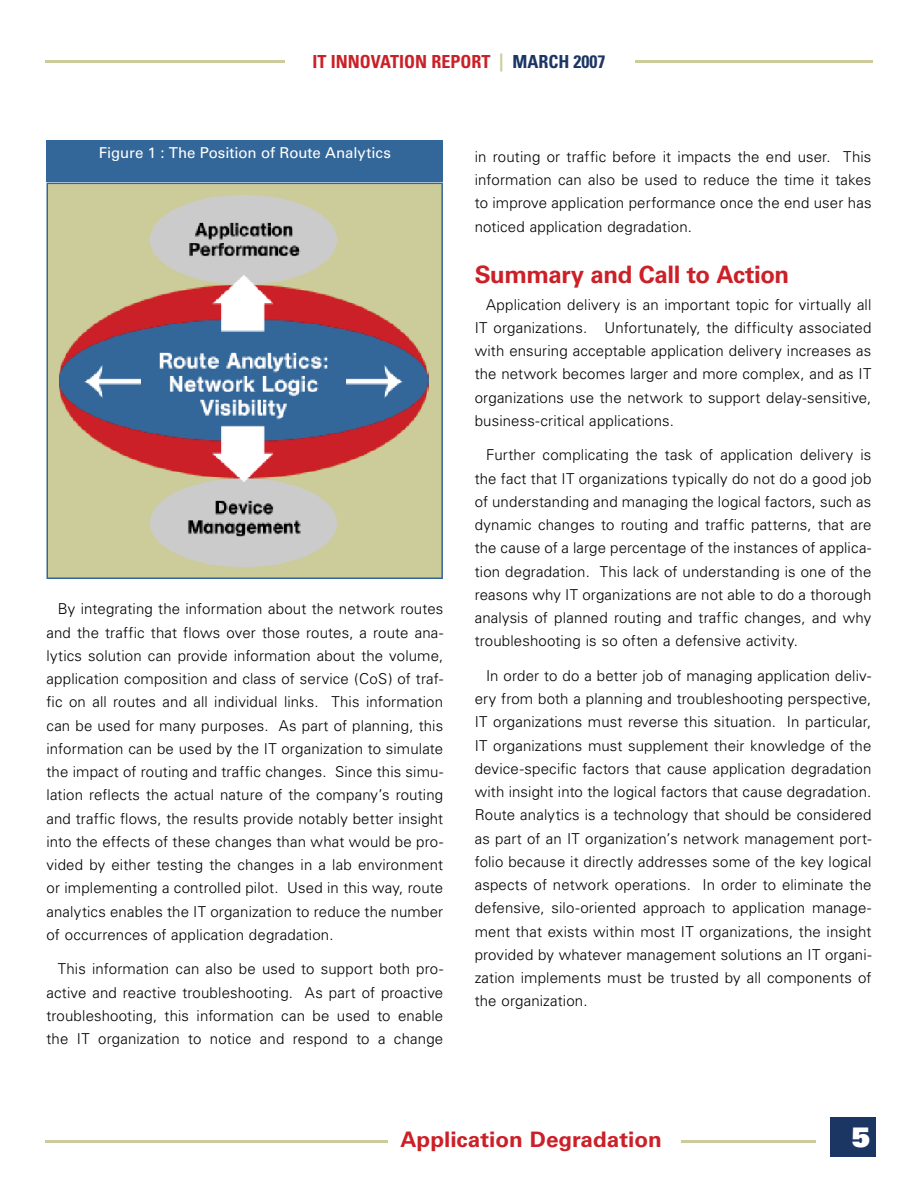
<style>
.page{position:relative;width:918px;height:1188px;background:#fff}
.page>*{position:absolute;margin:0;border:0;box-sizing:border-box;transform-origin:0 0}
.t1{font:900 27px "Univers";color:#fff}
.t2{font:700 24px "Univers";letter-spacing:-.02em;color:#cb2027}
.t3{font:700 21.3px "Univers";color:#cb2027;scale:1.05 1}
.t4{font:700 condensed 18px "Univers";color:#cb2027}
.t5{font:300 15px/23.2px "Univers";letter-spacing:.01em;color:#000;text-align:justify}
.t6{font:15px "Univers";letter-spacing:-.005em;color:#fff}
.s1{color:#cbcc99}
.s2{color:#1c3664}
</style>
<div class="page">
<hr style="left:45px;top:1140px;width:828px;height:2px;background:#cbcc99">
<div style="left:389px;top:1106px;width:282px;height:68px;background:#fff"></div>
<div style="left:816px;top:1112px;width:71px;height:73px;background:#fff"></div>
<div style="left:399px;top:1129px;width:281px;height:28px;background:#fff"></div>
<div style="left:831px;top:1117px;width:45px;height:39px;background:#1c3664"></div>
<hr style="left:45px;top:60px;width:828px;height:3px;background:#cbcc99">
<div style="left:286px;top:29px;width:349px;height:45px;background:#fff"></div>
<div style="left:46px;top:140px;width:397px;height:42px;background:#369"></div>
<svg style="left:46px;top:183px;width:397px;height:396px"></svg>
<p class="t4" style="left:312px;top:51px;width:295px">IT INNOVATION REPORT <span class="s1">|</span> <span class="s2">MARCH 2007</span></p>
<p class="t6" style="left:99px;top:144px;width:294px">Figure 1 : The Position of Route Analytics</p>
<p class="t5" style="left:46px;top:597px;width:398px;text-indent:11px">By integrating the information about the network routes and the traffic that flows over those routes, a route ana&shy;lytics solution can provide information about the volume, application composition and class of service (CoS) of traf&shy;fic on all routes and all individual links. This information can be used for many purposes. As part of planning, this information can be used by the IT organization to simulate the impact of routing and traffic changes. Since this simu&shy;lation reflects the actual nature of the company’s routing and traffic flows, the results provide notably better insight into the effects of these changes than what would be pro&shy;vided by either testing the changes in a lab environment or implementing a controlled pilot. Used in this way, route analytics enables the IT organization to reduce the number of occurrences of application degradation.</p>
<p class="t5" style="left:46px;top:957px;width:398px;text-indent:11px">This information can also be used to support both pro&shy;active and reactive troubleshooting. As part of proactive troubleshooting, this information can be used to enable the IT organization to notice and respond to a change</p>
<p class="t5" style="left:475px;top:145px;width:398px">in routing or traffic before it impacts the end user. This information can also be used to reduce the time it takes to improve application performance once the end user has noticed application degradation.</p>
<h2 class="t2" style="left:475px;top:261px;width:316px">Summary and Call to Action</h2>
<p class="t5" style="left:475px;top:293px;width:398px;text-indent:11px">Application delivery is an important topic for virtually all IT organizations. Unfortunately, the difficulty associated with ensuring acceptable application delivery increases as the network becomes larger and more complex, and as IT organizations use the network to support delay-sensitive, business-critical applications.</p>
<p class="t5" style="left:475px;top:443px;width:398px;text-indent:11px">Further complicating the task of application delivery is the fact that IT organizations typically do not do a good job of understanding and managing the logical factors, such as dynamic changes to routing and traffic patterns, that are the cause of a large percentage of the instances of applica&shy;tion degradation. This lack of understanding is one of the reasons why IT organizations are not able to do a thorough analysis of planned routing and traffic changes, and why troubleshooting is so often a defensive activity.</p>
<p class="t5" style="left:475px;top:664px;width:398px;text-indent:11px">In order to do a better job of managing application deliv&shy;ery from both a planning and troubleshooting perspective, IT organizations must reverse this situation. In particular, IT organizations must supplement their knowledge of the device-specific factors that cause application degradation with insight into the logical factors that cause degradation.<br>Route analytics is a technology that should be considered as part of an IT organization’s network management port&shy;folio because it directly addresses some of the key logical aspects of network operations. In order to eliminate the defensive, silo-oriented approach to application manage&shy;ment that exists within most IT organizations, the insight provided by whatever management solutions an IT organi&shy;zation implements must be trusted by all components of the organization.</p>
<h3 class="t3" style="left:400px;top:1127px;width:251px">Application Degradation</h3>
<h1 class="t1" style="left:851px;top:1119px;width:20px">5</h1>
</div>
